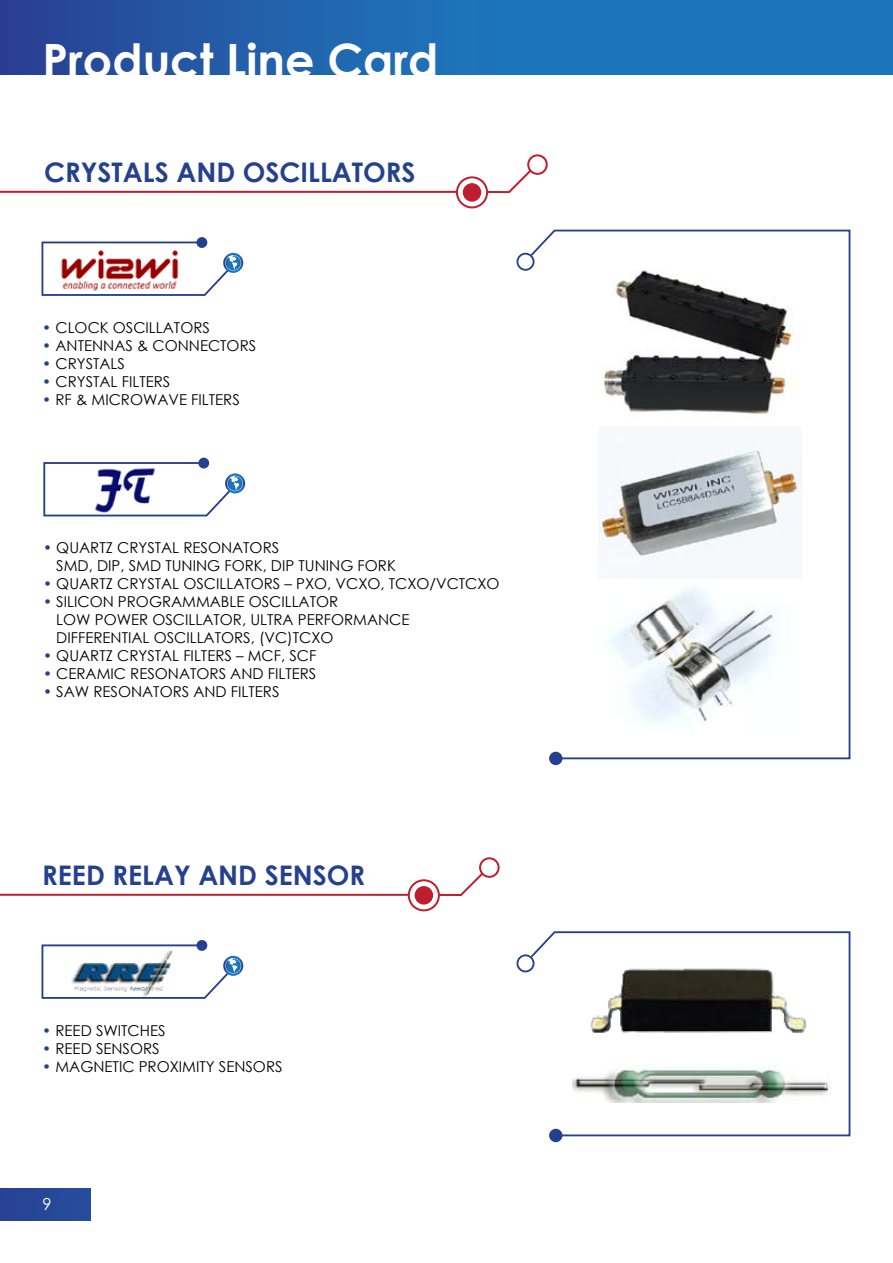
<style>
.page{position:relative;width:893px;height:1263px;background:#fff}
.page>*{position:absolute;margin:0;border:0;box-sizing:border-box;transform-origin:0 0}
.t1{font:700 45.9px "Century Gothic";color:#fff}
.t2{font:700 27px "Century Gothic";color:#25408f}
.t3{font:16.5px "Century Gothic";color:#fff}
.t4{font:15px/18px "Century Gothic";color:#000}
.s1{color:#25408f}
</style>
<div class="page">
<div style="left:0;top:0;width:893px;height:74px;background:linear-gradient(to right,#274d9b,#1882c6)"></div>
<svg style="left:0;top:857px;width:500px;height:54px"></svg>
<div style="left:196px;top:237px;width:11px;height:11px;background:#25408f;border-radius:50%"></div>
<div style="left:196px;top:940px;width:11px;height:11px;background:#25408f;border-radius:50%"></div>
<svg style="left:223px;top:253px;width:20px;height:20px"></svg>
<svg style="left:223px;top:956px;width:20px;height:20px"></svg>
<svg style="left:41px;top:241px;width:200px;height:55px"></svg>
<svg style="left:41px;top:943px;width:200px;height:56px"></svg>
<svg style="left:0;top:154px;width:548px;height:54px"></svg>
<div style="left:198px;top:458px;width:11px;height:10px;background:#25408f;border-radius:50%"></div>
<svg style="left:225px;top:473px;width:20px;height:20px"></svg>
<svg style="left:43px;top:461px;width:200px;height:56px"></svg>
<img style="left:91px;top:466px;width:67px;height:47px">
<div style="left:549px;top:752px;width:13px;height:13px;background:#25408f;border-radius:50%"></div>
<div style="left:549px;top:1129px;width:13px;height:13px;background:#25408f;border-radius:50%"></div>
<div style="left:516px;top:253px;width:18px;height:18px;border:2px solid #25408f;border-radius:50%"></div>
<div style="left:516px;top:954px;width:18px;height:18px;border:2px solid #25408f;border-radius:50%"></div>
<svg style="left:529px;top:229px;width:322px;height:531px"></svg>
<svg style="left:529px;top:931px;width:322px;height:206px"></svg>
<img style="left:581px;top:953px;width:235px;height:97px">
<img style="left:573px;top:1064px;width:260px;height:39px">
<img style="left:594px;top:263px;width:207px;height:155px">
<img style="left:598px;top:427px;width:204px;height:152px">
<img style="left:573px;top:579px;width:249px;height:171px">
<div style="left:0;top:1188px;width:90px;height:32px;background:#274798"></div>
<h1 class="t1" style="left:43px;top:25px;width:398px">Product Line Card</h1>
<h2 class="t2" style="left:44px;top:152px;width:373px">CRYSTALS AND OSCILLATORS</h2>
<p class="t4" style="left:42px;top:318px;width:169px"><span class="s1">•</span> CLOCK OSCILLATORS</p>
<p class="t4" style="left:42px;top:336px;width:215px"><span class="s1">•</span> ANTENNAS &amp; CONNECTORS</p>
<p class="t4" style="left:42px;top:354px;width:84px"><span class="s1">•</span> CRYSTALS</p>
<p class="t4" style="left:42px;top:372px;width:130px"><span class="s1">•</span> CRYSTAL FILTERS</p>
<p class="t4" style="left:42px;top:390px;width:199px"><span class="s1">•</span> RF &amp; MICROWAVE FILTERS</p>
<p class="t4" style="left:56px;top:538px;width:341px;text-indent:-13px"><span class="s1">•</span> QUARTZ CRYSTAL RESONATORS<br>SMD, DIP, SMD TUNING FORK, DIP TUNING FORK</p>
<p class="t4" style="left:43px;top:574px;width:458px"><span class="s1">•</span> QUARTZ CRYSTAL OSCILLATORS – PXO, VCXO, TCXO/VCTCXO</p>
<p class="t4" style="left:56px;top:592px;width:355px;text-indent:-13px"><span class="s1">•</span> SILICON PROGRAMMABLE OSCILLATOR<br>LOW POWER OSCILLATOR, ULTRA PERFORMANCE<br>DIFFERENTIAL OSCILLATORS, (VC)TCXO</p>
<p class="t4" style="left:43px;top:646px;width:275px"><span class="s1">•</span> QUARTZ CRYSTAL FILTERS – MCF, SCF</p>
<p class="t4" style="left:43px;top:664px;width:275px"><span class="s1">•</span> CERAMIC RESONATORS AND FILTERS</p>
<p class="t4" style="left:43px;top:682px;width:238px"><span class="s1">•</span> SAW RESONATORS AND FILTERS</p>
<h2 class="t2" style="left:42px;top:854px;width:324px">REED RELAY AND SENSOR</h2>
<p class="t4" style="left:42px;top:1021px;width:125px"><span class="s1">•</span> REED SWITCHES</p>
<p class="t4" style="left:42px;top:1039px;width:119px"><span class="s1">•</span> REED SENSORS</p>
<p class="t4" style="left:42px;top:1057px;width:242px"><span class="s1">•</span> MAGNETIC PROXIMITY SENSORS</p>
<p class="t3" style="left:43px;top:1192px;width:11px">9</p>
</div>
